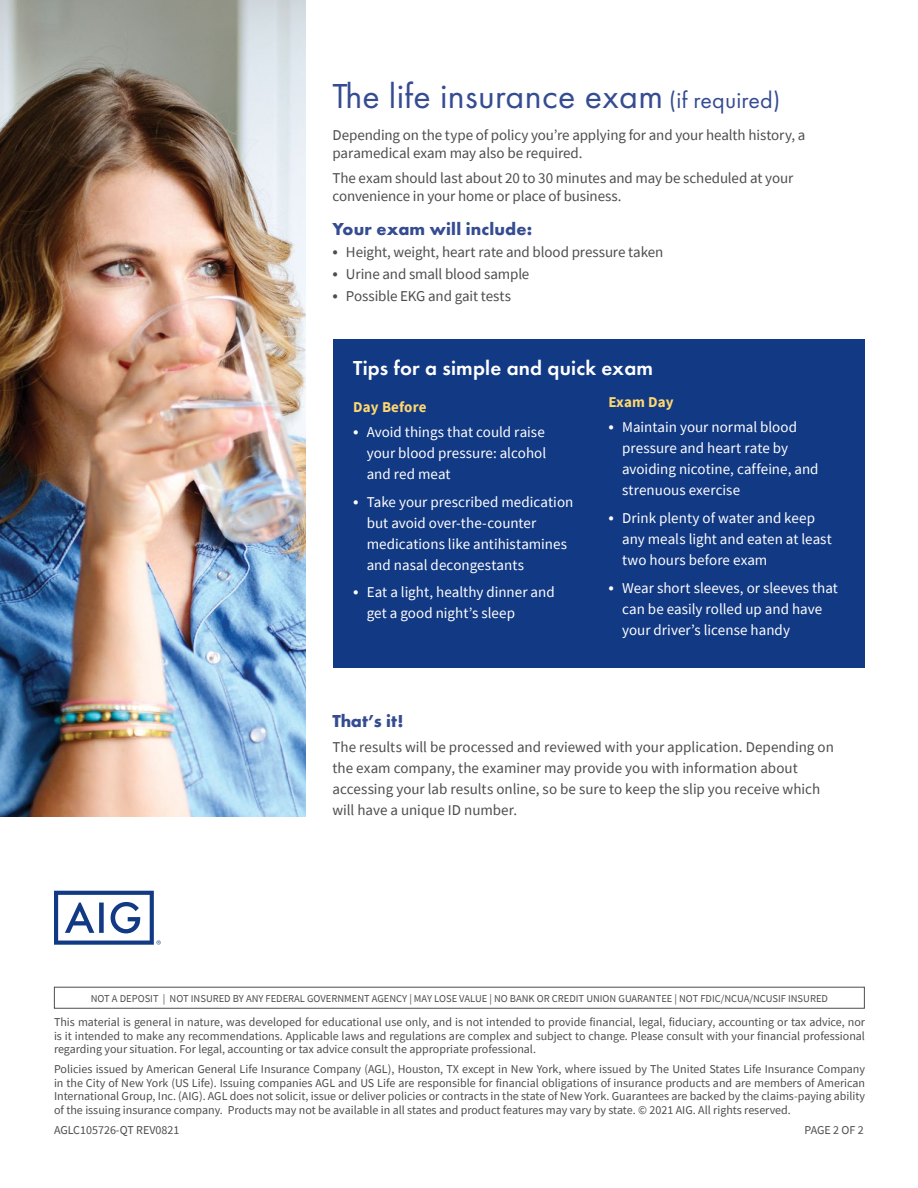
<style>
.page{position:relative;width:918px;height:1188px;background:#fff}
.page>*{position:absolute;margin:0;border:0;box-sizing:border-box;transform-origin:0 0}
.t1{font:36px "Futura PT";letter-spacing:.01em;color:#354c91}
.t2{font:600 21px "Futura PT";letter-spacing:.01em;color:#fff}
.t3{font:700 18px "Futura PT";letter-spacing:.01em;color:#354c91}
.t4{font:15px/21px "Source Sans Pro";letter-spacing:-.005em;color:#4d4d4f}
.t5{font:15px/21px "Source Sans Pro";color:#fff}
.t6{font:700 15px "Source Sans Pro";letter-spacing:.01em;color:#ffd76f}
.t7{font:12px/13.5px "Source Sans Pro";color:#4d4d4f;text-align:justify}
.t8{font:10.5px "Source Sans Pro";color:#4d4d4f}
.s1{font-size:24px}
.s2{font-size:18px}
</style>
<div class="page">
<img style="left:0;top:0;width:306px;height:816px">
<svg style="left:54px;top:891px;width:107px;height:54px"></svg>
<div style="left:333px;top:339px;width:531px;height:328px;background:#123984"></div>
<div style="left:54px;top:987px;width:811px;height:22px;border:1px solid #4d4d4f"></div>
<h1 class="t1" style="left:332px;top:82px;width:449px">The life insurance exam <span class="s1">(if required)</span></h1>
<p class="t4" style="left:332px;top:127px;width:474px;line-height:18px">Depending on the type of policy you’re applying for and your health history, a paramedical exam may also be required.</p>
<p class="t4" style="left:332px;top:170px;width:462px;line-height:18px">The exam should last about 20 to 30 minutes and may be scheduled at your convenience in your home or place of business.</p>
<h3 class="t3" style="left:332px;top:218px;width:201px">Your exam will include:</h3>
<p class="t4" style="left:332px;top:243px;width:333px"><span class="s2">•</span> Height, weight, heart rate and blood pressure taken</p>
<p class="t4" style="left:332px;top:265px;width:198px"><span class="s2">•</span> Urine and small blood sample</p>
<p class="t4" style="left:332px;top:287px;width:180px"><span class="s2">•</span> Possible EKG and gait tests</p>
<h2 class="t2" style="left:353px;top:360px;width:301px">Tips for a simple and quick exam</h2>
<p class="t6" style="left:353px;top:401px;width:75px">Day Before</p>
<p class="t5" style="left:367px;top:423px;width:181px;text-align:justify;text-indent:-14px"><span class="s2">•</span> Avoid things that could raise your blood pressure: alcohol and red meat</p>
<p class="t5" style="left:367px;top:492px;width:208px;text-indent:-14px"><span class="s2">•</span> Take your prescribed medication but avoid over-the-counter medications like antihistamines and nasal decongestants</p>
<p class="t5" style="left:367px;top:583px;width:189px;text-indent:-14px"><span class="s2">•</span> Eat a light, healthy dinner and get a good night’s sleep</p>
<p class="t6" style="left:609px;top:396px;width:67px">Exam Day</p>
<p class="t5" style="left:622px;top:418px;width:198px;text-indent:-14px"><span class="s2">•</span> Maintain your normal blood pressure and heart rate by avoiding nicotine, caffeine, and strenuous exercise</p>
<p class="t5" style="left:622px;top:509px;width:211px;text-indent:-14px"><span class="s2">•</span> Drink plenty of water and keep any meals light and eaten at least two hours before exam</p>
<p class="t5" style="left:622px;top:578px;width:217px;text-indent:-14px"><span class="s2">•</span> Wear short sleeves, or sleeves that can be easily rolled up and have your driver’s license handy</p>
<h3 class="t3" style="left:332px;top:710px;width:73px">That’s it!</h3>
<p class="t4" style="left:332px;top:738px;width:503px">The results will be processed and reviewed with your application. Depending on the exam company, the examiner may provide you with information about accessing your lab results online, so be sure to keep the slip you receive which will have a unique ID number.</p>
<p class="t8" style="left:91px;top:994px;width:739px">NOT A DEPOSIT | NOT INSURED BY ANY FEDERAL GOVERNMENT AGENCY | MAY LOSE VALUE | NO BANK OR CREDIT UNION GUARANTEE | NOT FDIC/NCUA/NCUSIF INSURED</p>
<p class="t7" style="left:54px;top:1016px;width:813px">This material is general in nature, was developed for educational use only, and is not intended to provide financial, legal, fiduciary, accounting or tax advice, nor is it intended to make any recommendations. Applicable laws and regulations are complex and subject to change. Please consult with your financial professional regarding your situation. For legal, accounting or tax advice consult the appropriate professional.</p>
<p class="t7" style="left:54px;top:1064px;width:813px">Policies issued by American General Life Insurance Company (AGL), Houston, TX except in New York, where issued by The United States Life Insurance Company in the City of New York (US Life). Issuing companies AGL and US Life are responsible for financial obligations of insurance products and are members of American International Group, Inc. (AIG). AGL does not solicit, issue or deliver policies or contracts in the state of New York. Guarantees are backed by the claims-paying ability of the issuing insurance company. Products may not be available in all states and product features may vary by state. © 2021 AIG. All rights reserved.</p>
<p class="t7" style="left:54px;top:1124px;width:127px">AGLC105726-QT REV0821</p>
<p class="t7" style="left:805px;top:1124px;width:61px">PAGE 2 OF 2</p>
</div>
